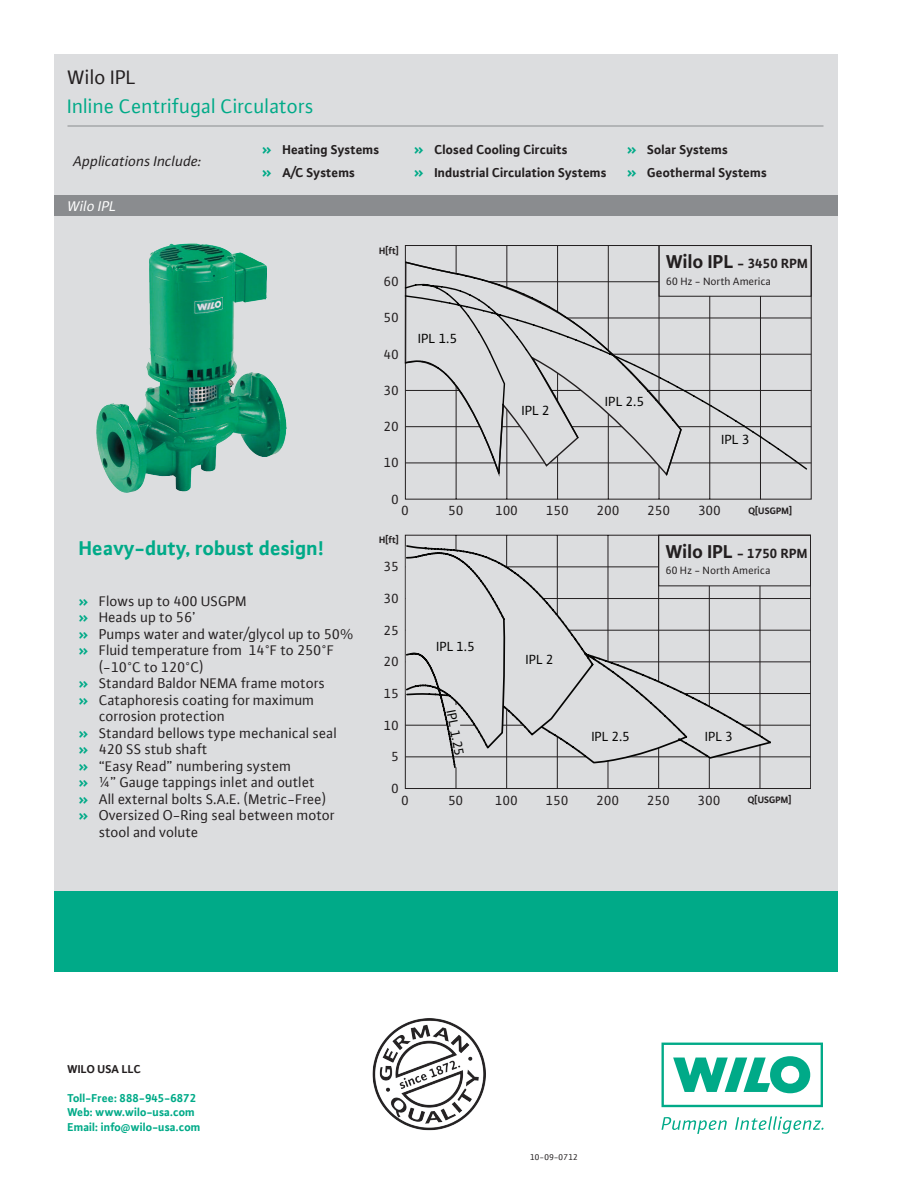
<style>
.page{position:relative;width:918px;height:1188px;background:#fff}
.page>*{position:absolute;margin:0;border:0;box-sizing:border-box;transform-origin:0 0}
.t1{font:21px "WILO Plus FM";color:#0a8}
.t2{font:700 21px "WILO Plus FM";color:#0a8}
.t3{font:21px "WILO Plus FM";color:#231f20}
.t4{font:15px "WILO Plus FM";color:#231f20}
.t5{font:italic 15px "WILO Plus FM";color:#231f20}
.t6{font:italic 15px "WILO Plus FM";color:#fff}
.t7{font:14.1px "WILO Plus FM";color:#231f20}
.t8{font:14.1px "WILO Plus FM";color:#050504}
.t9{font:700 14.1px "WILO Plus FM";color:#231f20}
.t10{font:700 13.5px "WILO Plus FM";color:#231f20}
.t11{font:700 12px/14.4px "WILO Plus FM";color:#0a8}
.t12{font:700 12px "WILO Plus FM";color:#231f20}
.t13{font:11.25px "WILO Plus FM";color:#231f20}
.t14{font:700 9.9px "WILO Plus FM";color:#231f20}
.t15{font:9px "WILO Plus FM";color:#231f20}
.s1{font-size:15px;color:#0a8}
.s2{font-weight:700;color:#0a8}
.s3{font-size:19.8px}
.s4{font-size:19.65px}
</style>
<div class="page">
<div style="left:54px;top:54px;width:783px;height:837px;background:#dcdddf"></div>
<svg style="left:662px;top:1043px;width:162px;height:91px"></svg>
<div style="left:54px;top:891px;width:783px;height:81px;background:#0a8"></div>
<hr style="left:68px;top:126px;width:756px;height:1px;background:#8a8c8f">
<div style="left:54px;top:196px;width:783px;height:20px;background:#8a8c8f"></div>
<img style="left:372px;top:1018px;width:114px;height:113px">
<img style="left:96px;top:243px;width:191px;height:250px">
<svg style="left:405px;top:245px;width:407px;height:255px"></svg>
<hr style="left:405px;top:318px;width:406px;height:1px;background:#231f20">
<hr style="left:405px;top:354px;width:406px;height:1px;background:#231f20">
<hr style="left:405px;top:390px;width:406px;height:1px;background:#231f20">
<hr style="left:405px;top:426px;width:406px;height:1px;background:#231f20">
<hr style="left:405px;top:463px;width:406px;height:1px;background:#231f20">
<div style="left:659px;top:245px;width:153px;height:52px;border:1px solid #231f20"></div>
<svg style="left:404px;top:476px;width:278px;height:8px"></svg>
<svg style="left:404px;top:261px;width:404px;height:215px"></svg>
<svg style="left:404px;top:360px;width:102px;height:115px"></svg>
<hr style="left:607px;top:393px;width:4px;height:17px;background:#dcdddf">
<svg style="left:405px;top:535px;width:406px;height:254px"></svg>
<hr style="left:405px;top:598px;width:406px;height:1px;background:#231f20">
<hr style="left:405px;top:630px;width:406px;height:1px;background:#231f20">
<hr style="left:405px;top:662px;width:406px;height:1px;background:#231f20">
<hr style="left:405px;top:693px;width:406px;height:1px;background:#231f20">
<hr style="left:460px;top:725px;width:351px;height:1px;background:#231f20">
<hr style="left:405px;top:757px;width:406px;height:1px;background:#231f20">
<div style="left:658px;top:535px;width:153px;height:51px;border:1px solid #231f20"></div>
<svg style="left:404px;top:544px;width:369px;height:225px"></svg>
<div style="left:521px;top:651px;width:42px;height:16px;background:#dcdddf"></div>
<div style="left:589px;top:726px;width:50px;height:18px;background:#dcdddf"></div>
<div style="left:432px;top:637px;width:53px;height:16px;background:#dcdddf"></div>
<div style="left:698px;top:728px;width:41px;height:16px;background:#dcdddf"></div>
<h1 class="t3" style="left:68px;top:67px;width:70px">Wilo IPL</h1>
<h1 class="t1" style="left:68px;top:96px;width:248px">Inline Centrifugal Circulators</h1>
<p class="t5" style="left:74px;top:154px;width:130px">Applications Include:</p>
<p class="t10" style="left:262px;top:142px;width:119px"><span class="s1">»</span> Heating Systems</p>
<p class="t10" style="left:414px;top:142px;width:155px"><span class="s1">»</span> Closed Cooling Circuits</p>
<p class="t10" style="left:627px;top:142px;width:102px"><span class="s1">»</span> Solar Systems</p>
<p class="t10" style="left:262px;top:166px;width:95px"><span class="s1">»</span> A/C Systems</p>
<p class="t10" style="left:414px;top:166px;width:194px"><span class="s1">»</span> Industrial Circulation Systems</p>
<p class="t10" style="left:627px;top:166px;width:142px"><span class="s1">»</span> Geothermal Systems</p>
<p class="t6" style="left:68px;top:199px;width:51px">Wilo IPL</p>
<h1 class="t2" style="left:79px;top:538px;width:247px">Heavy-duty, robust design!</h1>
<p class="t4" style="left:79px;top:593px;width:170px"><span class="s2">»</span> Flows up to 400 USGPM</p>
<p class="t4" style="left:79px;top:610px;width:119px"><span class="s2">»</span> Heads up to 56’</p>
<p class="t4" style="left:79px;top:626px;width:277px"><span class="s2">»</span> Pumps water and water/glycol up to 50%</p>
<p class="t4" style="left:79px;top:643px;width:257px"><span class="s2">»</span> Fluid temperature from 14°F to 250°F</p>
<p class="t4" style="left:99px;top:659px;width:107px">(-10°C to 120°C)</p>
<p class="t4" style="left:79px;top:676px;width:248px"><span class="s2">»</span> Standard Baldor NEMA frame motors</p>
<p class="t4" style="left:79px;top:692px;width:237px"><span class="s2">»</span> Cataphoresis coating for maximum</p>
<p class="t4" style="left:99px;top:709px;width:128px">corrosion protection</p>
<p class="t4" style="left:79px;top:725px;width:260px"><span class="s2">»</span> Standard bellows type mechanical seal</p>
<p class="t4" style="left:79px;top:742px;width:130px"><span class="s2">»</span> 420 SS stub shaft</p>
<p class="t4" style="left:79px;top:758px;width:214px"><span class="s2">»</span> “Easy Read” numbering system</p>
<p class="t4" style="left:79px;top:775px;width:238px"><span class="s2">»</span> ¼” Gauge tappings inlet and outlet</p>
<p class="t4" style="left:79px;top:791px;width:249px"><span class="s2">»</span> All external bolts S.A.E. (Metric-Free)</p>
<p class="t4" style="left:79px;top:808px;width:258px"><span class="s2">»</span> Oversized O-Ring seal between motor</p>
<p class="t4" style="left:99px;top:824px;width:101px">stool and volute</p>
<p class="t14" style="left:379px;top:245px;width:21px">H[ft]</p>
<p class="t7" style="left:384px;top:275px;width:17px">60</p>
<p class="t7" style="left:384px;top:311px;width:17px">50</p>
<p class="t8" style="left:418px;top:332px;width:41px">IPL 1.5</p>
<p class="t9" style="left:666px;top:257px;width:144px"><span class="s3">Wilo IPL</span> - 3450 RPM</p>
<p class="t13" style="left:666px;top:276px;width:107px">60 Hz - North America</p>
<p class="t7" style="left:384px;top:347px;width:17px">40</p>
<p class="t7" style="left:384px;top:383px;width:17px">30</p>
<p class="t7" style="left:384px;top:420px;width:17px">20</p>
<p class="t7" style="left:384px;top:456px;width:17px">10</p>
<p class="t7" style="left:391px;top:492px;width:9px">0</p>
<p class="t8" style="left:605px;top:395px;width:41px">IPL 2.5</p>
<p class="t8" style="left:522px;top:404px;width:30px">IPL 2</p>
<p class="t8" style="left:722px;top:432px;width:30px">IPL 3</p>
<p class="t7" style="left:402px;top:504px;width:9px">0</p>
<p class="t7" style="left:449px;top:504px;width:17px">50</p>
<p class="t7" style="left:495px;top:504px;width:24px">100</p>
<p class="t7" style="left:546px;top:504px;width:24px">150</p>
<p class="t7" style="left:597px;top:504px;width:24px">200</p>
<p class="t7" style="left:648px;top:504px;width:24px">250</p>
<p class="t7" style="left:698px;top:504px;width:24px">300</p>
<p class="t14" style="left:748px;top:506px;width:45px">Q[USGPM]</p>
<p class="t14" style="left:379px;top:535px;width:21px">H[ft]</p>
<p class="t7" style="left:384px;top:560px;width:17px">35</p>
<p class="t7" style="left:384px;top:591px;width:17px">30</p>
<p class="t9" style="left:666px;top:546px;width:143px"><span class="s4">Wilo IPL</span> - 1750 RPM</p>
<p class="t13" style="left:666px;top:565px;width:106px">60 Hz - North America</p>
<p class="t7" style="left:384px;top:623px;width:17px">25</p>
<p class="t7" style="left:384px;top:655px;width:17px">20</p>
<p class="t7" style="left:384px;top:686px;width:17px">15</p>
<p class="t7" style="left:384px;top:718px;width:17px">10</p>
<p class="t7" style="left:391px;top:750px;width:9px">5</p>
<p class="t7" style="left:391px;top:781px;width:9px">0</p>
<p class="t8" style="left:437px;top:640px;width:40px">IPL 1.5</p>
<p class="t8" style="left:526px;top:653px;width:29px">IPL 2</p>
<p class="t8" style="left:458px;top:709px;width:48px;rotate:79deg">IPL 1.25</p>
<p class="t8" style="left:592px;top:730px;width:40px">IPL 2.5</p>
<p class="t8" style="left:705px;top:730px;width:29px">IPL 3</p>
<p class="t7" style="left:402px;top:793px;width:9px">0</p>
<p class="t7" style="left:448px;top:793px;width:17px">50</p>
<p class="t7" style="left:495px;top:793px;width:24px">100</p>
<p class="t7" style="left:546px;top:793px;width:24px">150</p>
<p class="t7" style="left:597px;top:793px;width:24px">200</p>
<p class="t7" style="left:647px;top:793px;width:24px">250</p>
<p class="t7" style="left:698px;top:793px;width:24px">300</p>
<p class="t14" style="left:748px;top:795px;width:45px">Q[USGPM]</p>
<p class="t12" style="left:68px;top:1063px;width:75px">WILO USA LLC</p>
<p class="t11" style="left:68px;top:1091px;width:135px">Toll-Free: 888-945-6872<br>Web: www.wilo-usa.com<br>Email: info@wilo-usa.com</p>
<p class="t15" style="left:530px;top:1153px;width:49px">10-09-0712</p>
</div>
